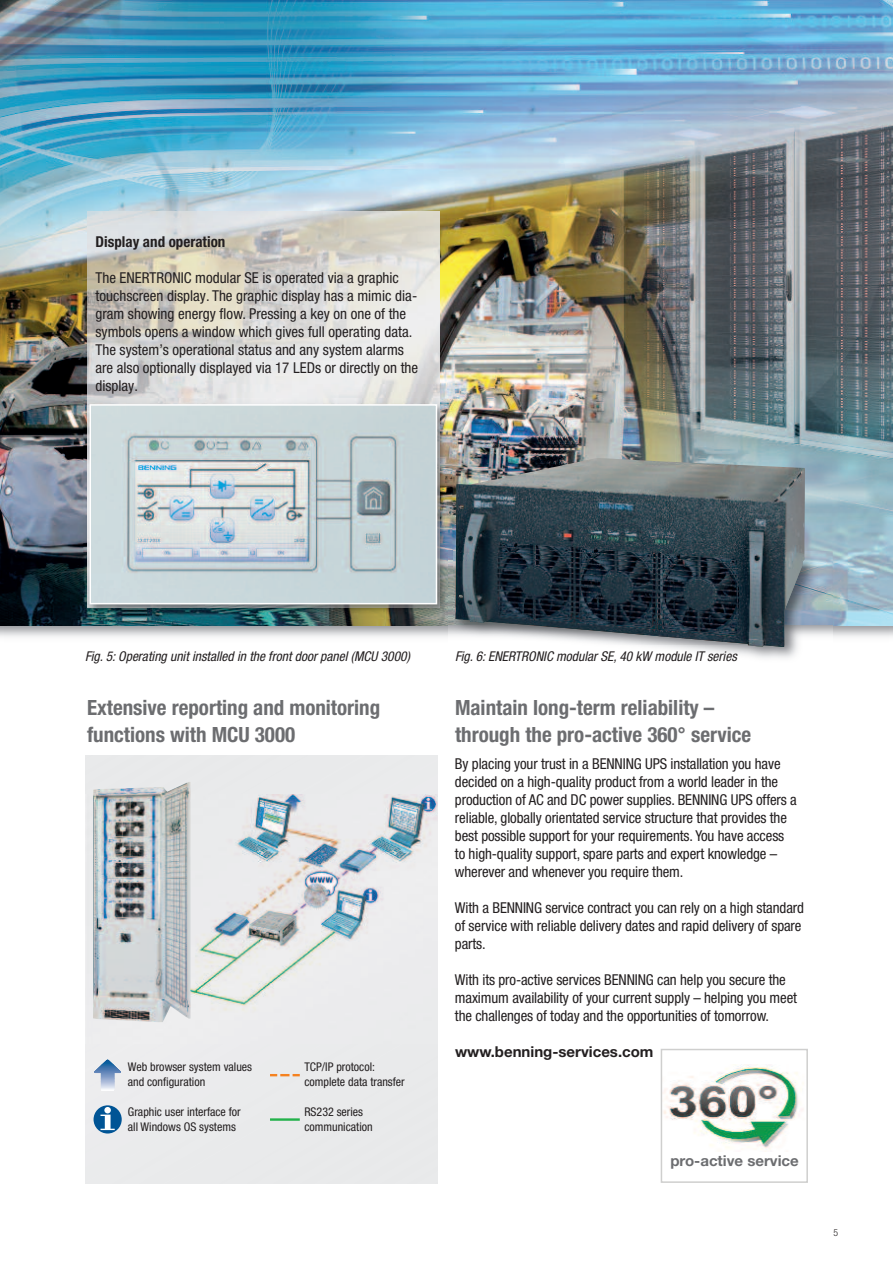
<style>
.page{position:relative;width:893px;height:1263px;background:#fff}
.page>*{position:absolute;margin:0;border:0;box-sizing:border-box;transform-origin:0 0}
.t1{font:700 condensed 21px/27px "Helvetica Neue LT Pro";color:#6c6d70}
.t2{font:condensed 15px/18px "Helvetica Neue LT Pro";letter-spacing:-.005em;color:#231f20}
.t3{font:700 15px "Helvetica Neue LT Pro";color:#231f20}
.t4{font:700 condensed 15px "Helvetica Neue LT Pro";color:#231f20}
.t5{font:700 15px "Helvetica Neue LT Pro";letter-spacing:-.005em;color:#6c6d70}
.t6{font:italic condensed 13.5px "Helvetica Neue LT Pro";color:#231f20}
.t7{font:condensed 12px/15px "Helvetica Neue LT Pro";color:#231f20}
.t8{font:300 condensed 9.75px "Helvetica Neue LT Pro";color:#231f20}
</style>
<div class="page">
<img style="left:0;top:625px;width:4px;height:12px">
<img style="left:0;top:0;width:893px;height:625px">
<img style="left:87px;top:212px;width:353px;height:186px">
<img style="left:83px;top:398px;width:369px;height:221px">
<img style="left:92px;top:407px;width:342px;height:194px">
<div style="left:89px;top:404px;width:348px;height:200px;border:2px solid #fff"></div>
<img style="left:449px;top:551px;width:384px;height:107px">
<img style="left:449px;top:551px;width:3px;height:68px">
<img style="left:85px;top:756px;width:353px;height:427px">
<div style="left:94px;top:1105px;width:28px;height:28px;background:#005495;border-radius:50%"></div>
<div style="left:104px;top:1107px;width:7px;height:6px;background:#fff;border-radius:50%"></div>
<svg style="left:101px;top:1114px;width:14px;height:16px"></svg>
<svg style="left:94px;top:1059px;width:27px;height:32px"></svg>
<svg style="left:270px;top:1074px;width:30px;height:2px"></svg>
<hr style="left:270px;top:1118px;width:30px;height:3px;background:#23b24b">
<img style="left:93px;top:782px;width:98px;height:240px">
<img style="left:664px;top:1064px;width:139px;height:86px">
<div style="left:661px;top:1049px;width:147px;height:134px;border:2px solid #cfcfce"></div>
<img style="left:455px;top:458px;width:350px;height:189px">
<p class="t4" style="left:96px;top:236px;width:131px">Display and operation</p>
<p class="t2" style="left:96px;top:270px;width:324px">The ENERTRONIC modular SE is operated via a graphic touchscreen display. The graphic display has a mimic dia&shy;gram showing energy flow. Pressing a key on one of the symbols opens a window which gives full operating data.<br>The system’s operational status and any system alarms are also optionally displayed via 17 LEDs or directly on the display.</p>
<p class="t6" style="left:85px;top:651px;width:326px">Fig. 5: Operating unit installed in the front door panel (MCU 3000)</p>
<p class="t6" style="left:455px;top:651px;width:283px">Fig. 6: ENERTRONIC modular SE, 40 kW module IT series</p>
<h1 class="t1" style="left:87px;top:696px;width:295px">Extensive reporting and monitoring functions with MCU 3000</h1>
<p class="t7" style="left:128px;top:1060px;width:126px">Web browser system values and configuration</p>
<p class="t7" style="left:128px;top:1105px;width:114px">Graphic user interface for all Windows OS systems</p>
<p class="t7" style="left:304px;top:1060px;width:102px">TCP/IP protocol: complete data transfer</p>
<p class="t7" style="left:304px;top:1105px;width:70px">RS232 series communication</p>
<h1 class="t1" style="left:455px;top:696px;width:298px">Maintain long-term reliability – through the pro-active 360° service</h1>
<p class="t2" style="left:455px;top:756px;width:343px">By placing your trust in a BENNING UPS installation you have decided on a high-quality product from a world leader in the production of AC and DC power supplies. BENNING UPS offers a reliable, globally orientated service structure that provides the best possible support for your requirements. You have access to high-quality support, spare parts and expert knowledge – wherever and whenever you require them.</p>
<p class="t2" style="left:455px;top:900px;width:350px">With a BENNING service contract you can rely on a high standard of service with reliable delivery dates and rapid delivery of spare parts.</p>
<p class="t2" style="left:455px;top:972px;width:344px">With its pro-active services BENNING can help you secure the maximum availability of your current supply – helping you meet the challenges of today and the opportunities of tomorrow.</p>
<p class="t3" style="left:455px;top:1046px;width:200px">www.benning-services.com</p>
<p class="t5" style="left:670px;top:1155px;width:130px">pro-active service</p>
<p class="t8" style="left:833px;top:1229px;width:6px">5</p>
</div>
